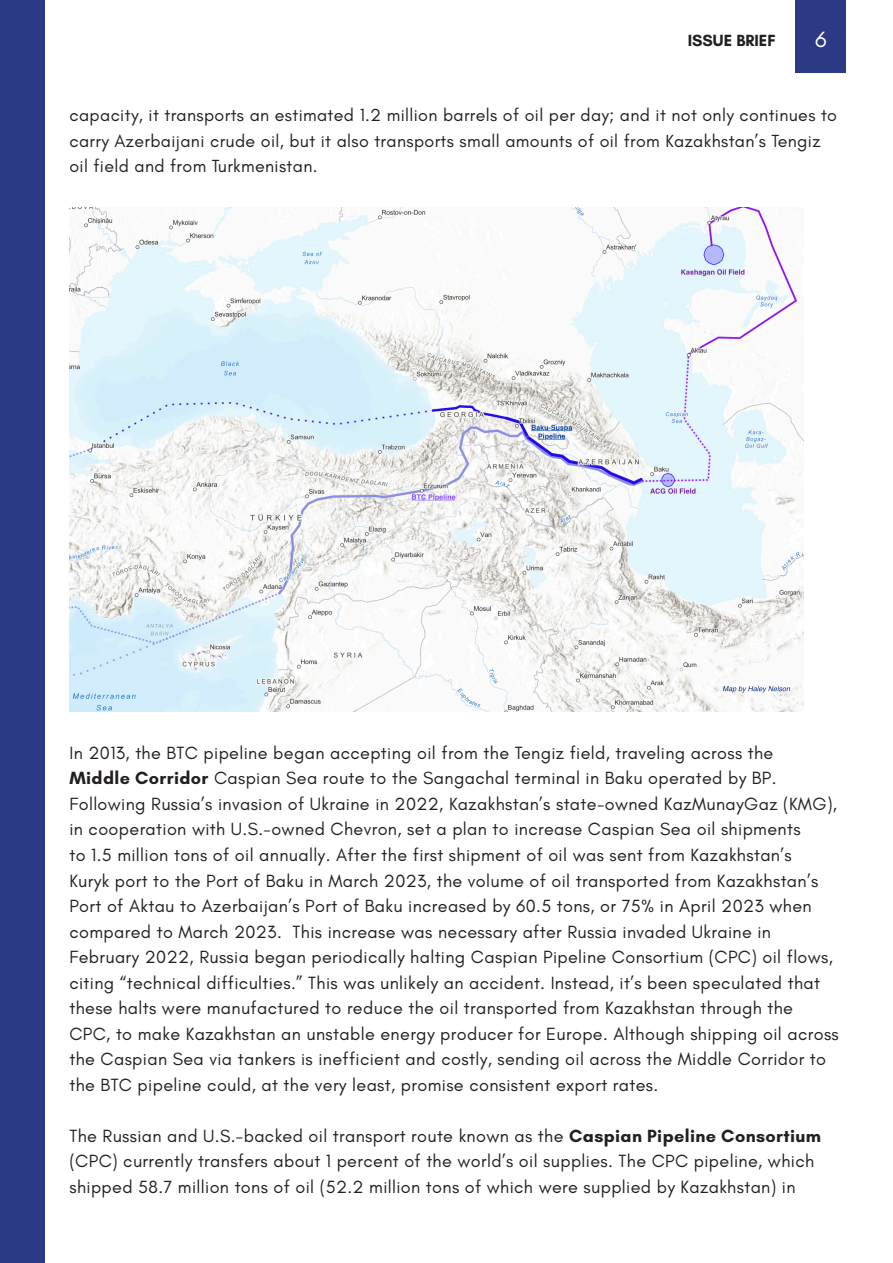
<style>
.page{position:relative;width:893px;height:1263px;background:#fff}
.page>*{position:absolute;margin:0;border:0;box-sizing:border-box;transform-origin:0 0}
.t1{font:22.5px "Glacial Indifference";color:#fff}
.t2{font:18px/25.5px "Glacial Indifference";letter-spacing:.02em;color:#231f20}
.t3{font:17.85px/25.5px "Glacial Indifference";letter-spacing:.02em;color:#231f20}
.t4{font:700 16.5px "Glacial Indifference";color:#231f20}
.s1{font-weight:700}
</style>
<div class="page">
<div style="left:0;top:0;width:44px;height:1263px;background:#2a3a85"></div>
<img style="left:69px;top:207px;width:735px;height:504px">
<div style="left:796px;top:0;width:50px;height:72px;background:#2c3985"></div>
<p class="t4" style="left:688px;top:30px;width:90px">ISSUE BRIEF</p>
<p class="t1" style="left:815px;top:26px;width:13px">6</p>
<p class="t3" style="left:69px;top:103px;width:769px">capacity, it transports an estimated 1.2 million barrels of oil per day; and it not only continues to carry Azerbaijani crude oil, but it also transports small amounts of oil from Kazakhstan’s Tengiz oil field and from Turkmenistan.</p>
<p class="t2" style="left:69px;top:740px;width:771px">In 2013, the BTC pipeline began accepting oil from the Tengiz field, traveling across the<br><span class="s1">Middle Corridor</span> Caspian Sea route to the Sangachal terminal in Baku operated by BP.<br>Following Russia’s invasion of Ukraine in 2022, Kazakhstan’s state-owned KazMunayGaz (KMG), in cooperation with U.S.-owned Chevron, set a plan to increase Caspian Sea oil shipments<br>to 1.5 million tons of oil annually. After the first shipment of oil was sent from Kazakhstan’s<br>Kuryk port to the Port of Baku in March 2023, the volume of oil transported from Kazakhstan’s Port of Aktau to Azerbaijan’s Port of Baku increased by 60.5 tons, or 75% in April 2023 when compared to March 2023. This increase was necessary after Russia invaded Ukraine in February 2022, Russia began periodically halting Caspian Pipeline Consortium (CPC) oil flows, citing “technical difficulties.” This was unlikely an accident. Instead, it’s been speculated that these halts were manufactured to reduce the oil transported from Kazakhstan through the<br>CPC, to make Kazakhstan an unstable energy producer for Europe. Although shipping oil across the Caspian Sea via tankers is inefficient and costly, sending oil across the Middle Corridor to the BTC pipeline could, at the very least, promise consistent export rates.</p>
<p class="t2" style="left:69px;top:1123px;width:753px">The Russian and U.S.-backed oil transport route known as the <span class="s1">Caspian Pipeline Consortium </span>(CPC) currently transfers about 1 percent of the world’s oil supplies. The CPC pipeline, which shipped 58.7 million tons of oil (52.2 million tons of which were supplied by Kazakhstan) in</p>
</div>
